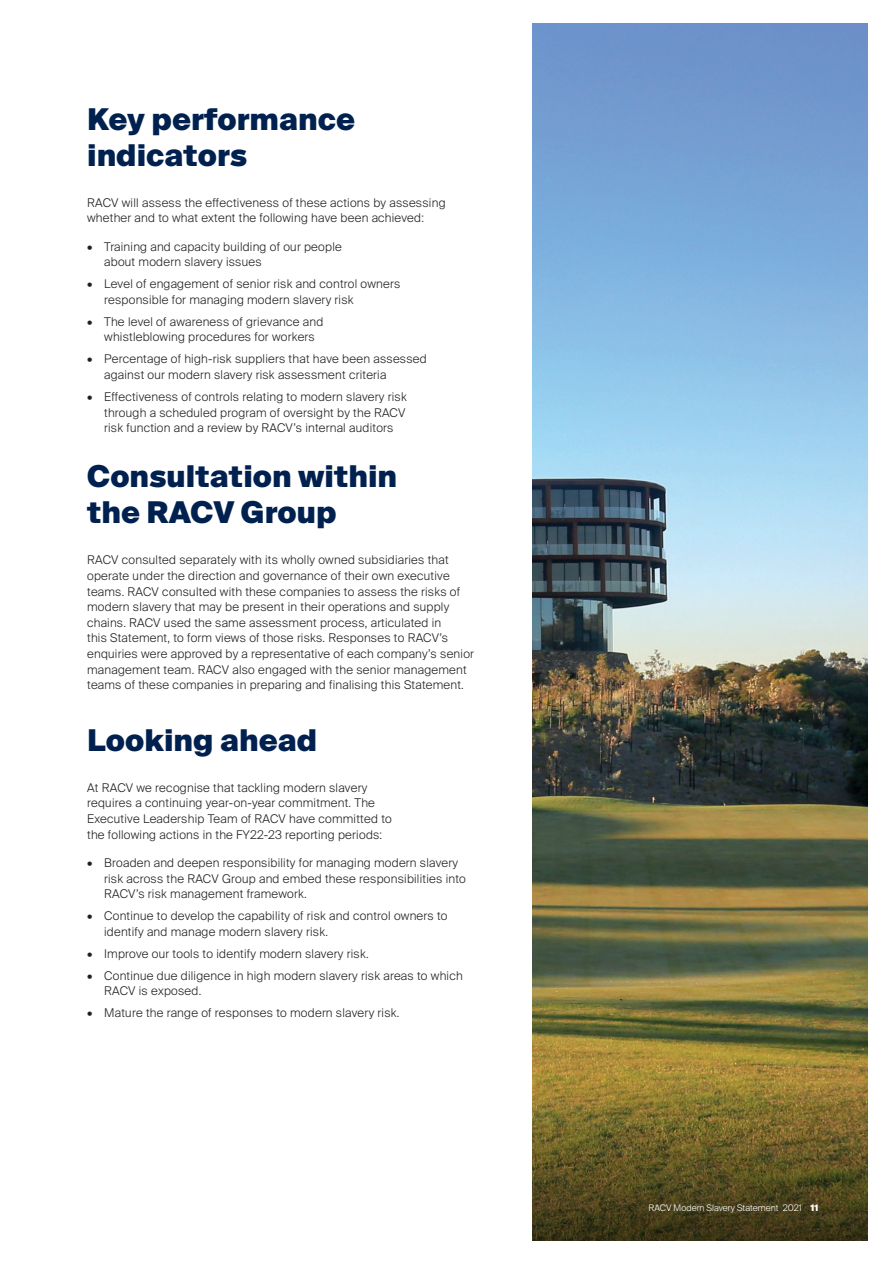
<style>
.page{position:relative;width:893px;height:1263px;background:#fff}
.page>*{position:absolute;margin:0;border:0;box-sizing:border-box;transform-origin:0 0}
.Subsection_Heading{font:900 30px/36px "Suisse Intl";color:#00214f}
.Body{font:300 12px/15.6px "Suisse Intl";letter-spacing:.02em;color:#231f20}
.Discription___Number{font:300 9px "Suisse Intl";color:#fff}
.s1{font-weight:900}
</style>
<div class="page">
<img style="left:533px;top:24px;width:334px;height:1033px">
<svg style="left:533px;top:1057px;width:334px;height:183px;background:#6e5f28"></svg>
<p class="Subsection_Heading" style="left:87px;top:101px;width:269px">Key performance indicators</p>
<p class="Body" style="left:87px;top:195px;width:360px">RACV will assess the effectiveness of these actions by assessing whether and to what extent the following have been achieved:</p>
<p class="Body" style="left:104px;top:239px;width:239px;text-indent:-17px">• Training and capacity building of our people about modern slavery issues</p>
<p class="Body" style="left:104px;top:276px;width:298px;text-indent:-17px">• Level of engagement of senior risk and control owners responsible for managing modern slavery risk</p>
<p class="Body" style="left:104px;top:314px;width:221px;text-indent:-17px">• The level of awareness of grievance and whistleblowing procedures for workers</p>
<p class="Body" style="left:104px;top:351px;width:324px;text-indent:-17px">• Percentage of high-risk suppliers that have been assessed against our modern slavery risk assessment criteria</p>
<p class="Body" style="left:104px;top:389px;width:304px;text-align:justify;text-indent:-17px">• Effectiveness of controls relating to modern slavery risk through a scheduled program of oversight by the RACV risk function and a review by RACV’s internal auditors</p>
<p class="Subsection_Heading" style="left:87px;top:459px;width:312px">Consultation within the RACV Group</p>
<p class="Body" style="left:87px;top:552px;width:388px">RACV consulted separately with its wholly owned subsidiaries that operate under the direction and governance of their own executive teams. RACV consulted with these companies to assess the risks of modern slavery that may be present in their operations and supply chains. RACV used the same assessment process, articulated in<br>this Statement, to form views of those risks. Responses to RACV’s enquiries were approved by a representative of each company’s senior management team. RACV also engaged with the senior management teams of these companies in preparing and finalising this Statement.</p>
<p class="Subsection_Heading" style="left:87px;top:722px;width:232px">Looking ahead</p>
<p class="Body" style="left:87px;top:780px;width:306px">At RACV we recognise that tackling modern slavery requires a continuing year-on-year commitment. The Executive Leadership Team of RACV have committed to the following actions in the FY22-23 reporting periods:</p>
<p class="Body" style="left:104px;top:855px;width:363px;text-indent:-17px">• Broaden and deepen responsibility for managing modern slavery risk across the RACV Group and embed these responsibilities into<br>RACV’s risk management framework.</p>
<p class="Body" style="left:104px;top:908px;width:345px;text-indent:-17px">• Continue to develop the capability of risk and control owners to identify and manage modern slavery risk.</p>
<p class="Body" style="left:87px;top:946px;width:283px">• Improve our tools to identify modern slavery risk.</p>
<p class="Body" style="left:104px;top:968px;width:360px;text-indent:-17px">• Continue due diligence in high modern slavery risk areas to which<br>RACV is exposed.</p>
<p class="Body" style="left:87px;top:1005px;width:314px">• Mature the range of responses to modern slavery risk.</p>
<p class="Discription___Number" style="left:648px;top:1202px;width:172px">RACV Modern Slavery Statement 2021 <span class="s1">11</span></p>
</div>
